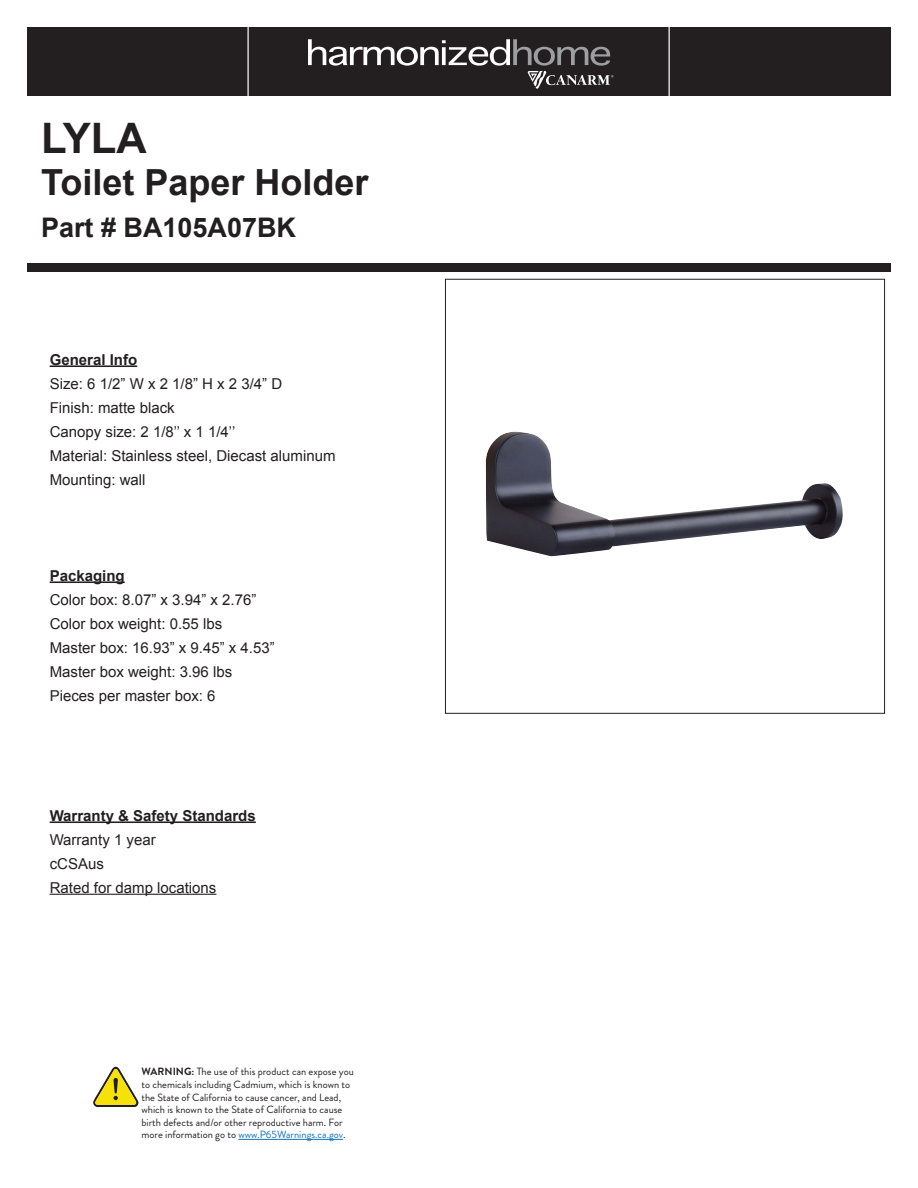
<style>
.page{position:relative;width:918px;height:1188px;background:#fff}
.page>*{position:absolute;margin:0;border:0;box-sizing:border-box;transform-origin:0 0}
.t1{font:700 42px "Arial";color:#231f20}
.t2{font:700 36px "Arial";color:#231f20}
.t3{font:700 27px "Arial";color:#231f20}
.t4{font:15px "Arial";color:#231f20}
.t5{font:700 15px "Arial";color:#231f20}
.t6{font:10.5px/12.6px "Brandon Grotesque";color:#231f20}
.s1{font-weight:700}
.s2{color:#1074bc}
</style>
<div class="page">
<div style="left:27px;top:27px;width:863px;height:69px;background:#231f20"></div>
<svg style="left:248px;top:27px;width:422px;height:69px"></svg>
<div style="left:27px;top:263px;width:863px;height:9px;background:#231f20"></div>
<hr style="left:50px;top:365px;width:87px;height:2px;background:#231f20">
<hr style="left:50px;top:581px;width:75px;height:2px;background:#231f20">
<hr style="left:50px;top:821px;width:206px;height:2px;background:#231f20">
<hr style="left:50px;top:894px;width:166px;height:1px;background:#231f20">
<img style="left:485px;top:432px;width:358px;height:125px">
<svg style="left:93px;top:1067px;width:46px;height:40px"></svg>
<hr style="left:238px;top:1139px;width:105px;height:1px;background:#1074bc">
<p class="t1" style="left:41px;top:110px;width:107px">LYLA</p>
<p class="t2" style="left:41px;top:158px;width:329px">Toilet Paper Holder</p>
<p class="t3" style="left:41px;top:210px;width:257px">Part # BA105A07BK</p>
<p class="t5" style="left:50px;top:350px;width:89px">General Info</p>
<p class="t4" style="left:50px;top:374px;width:234px">Size: 6 1/2” W x 2 1/8” H x 2 3/4” D</p>
<p class="t4" style="left:50px;top:398px;width:127px">Finish: matte black</p>
<p class="t4" style="left:50px;top:422px;width:187px">Canopy size: 2 1/8’’ x 1 1/4’’</p>
<p class="t4" style="left:50px;top:446px;width:287px">Material: Stainless steel, Diecast aluminum</p>
<p class="t4" style="left:50px;top:470px;width:97px">Mounting: wall</p>
<p class="t5" style="left:50px;top:566px;width:77px">Packaging</p>
<p class="t4" style="left:50px;top:590px;width:208px">Color box: 8.07” x 3.94” x 2.76”</p>
<p class="t4" style="left:50px;top:614px;width:174px">Color box weight: 0.55 lbs</p>
<p class="t4" style="left:50px;top:638px;width:227px">Master box: 16.93” x 9.45” x 4.53”</p>
<p class="t4" style="left:50px;top:662px;width:184px">Master box weight: 3.96 lbs</p>
<p class="t4" style="left:50px;top:686px;width:167px">Pieces per master box: 6</p>
<p class="t5" style="left:50px;top:806px;width:208px">Warranty &amp; Safety Standards</p>
<p class="t4" style="left:50px;top:830px;width:108px">Warranty 1 year</p>
<p class="t4" style="left:50px;top:854px;width:56px">cCSAus</p>
<p class="t4" style="left:50px;top:878px;width:168px">Rated for damp locations</p>
<p class="t6" style="left:141px;top:1066px;width:214px"><span class="s1">WARNING:</span> The use of this product can expose you to chemicals including Cadmium, which is known to the State of California to cause cancer, and Lead, which is known to the State of California to cause birth defects and/or other reproductive harm. For more information go to <span class="s2">www.P65Warnings.ca.gov</span>.</p>
</div>
